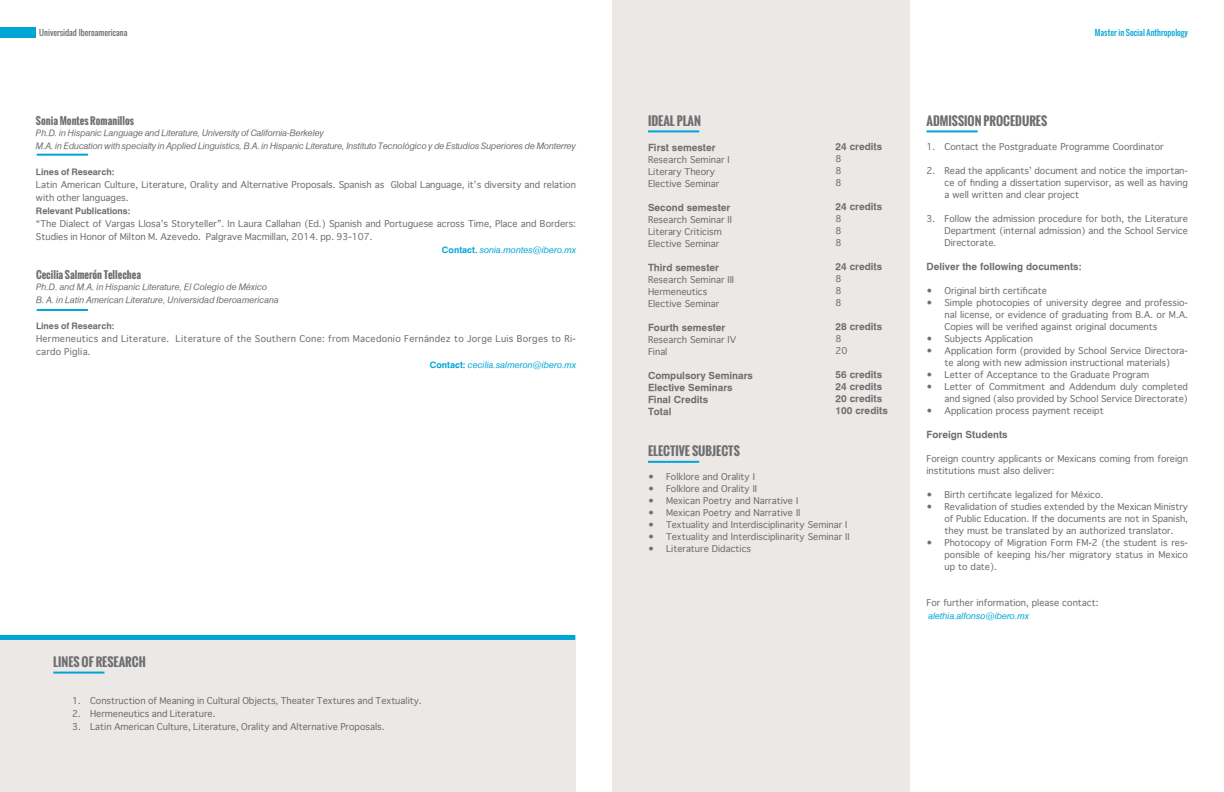
<style>
.page{position:relative;width:1224px;height:792px;background:#fff}
.page>*{position:absolute;margin:0;border:0;box-sizing:border-box;transform-origin:0 0}
.t1{font:700 12px "Oswald";color:#6d6e71}
.t2{font:700 10px/12px "Geneva";color:#6d6e71}
.t3{font:700 10px "Oswald";color:#6d6e71}
.t4{font:9px/12px "Geneva";color:#6d6e71;text-align:justify}
.t5{font:italic 9px/13px "Geneva";letter-spacing:-.01em;color:#6d6e71}
.t6{font:9px "Geneva";letter-spacing:.03em;color:#6d6e71}
.t7{font:italic 9px "Geneva";color:#00a5d6}
.t8{font:700 9px "Geneva";color:#6d6e71}
.t9{font:8px "Oswald";color:#00a5d6}
.t10{font:8px "Oswald";color:#6d6e71}
.s1{font-weight:700;font-style:normal}
</style>
<div class="page">
<div style="left:0;top:27px;width:36px;height:11px;background:#00a5d6"></div>
<div style="left:612px;top:0;width:297px;height:792px;background:#ebe8e5"></div>
<div style="left:0;top:637px;width:575px;height:155px;background:#ebe8e5"></div>
<hr style="left:37px;top:154px;width:51px;height:2px;background:#00a5d6">
<hr style="left:37px;top:309px;width:51px;height:2px;background:#00a5d6">
<div style="left:0;top:635px;width:575px;height:5px;background:#00a5d6"></div>
<hr style="left:648px;top:130px;width:51px;height:2px;background:#00a5d6">
<hr style="left:927px;top:130px;width:51px;height:2px;background:#00a5d6">
<hr style="left:648px;top:461px;width:51px;height:2px;background:#00a5d6">
<hr style="left:53px;top:672px;width:51px;height:2px;background:#00a5d6">
<p class="t10" style="left:39px;top:29px;width:90px">Universidad Iberoamericana</p>
<p class="t9" style="left:1095px;top:29px;width:95px">Master in Social Anthropology</p>
<p class="t3" style="left:36px;top:116px;width:100px">Sonia Montes Romanillos</p>
<p class="t5" style="left:36px;top:127px;width:541px">Ph.D. in Hispanic Language and Literature, University of California-Berkeley<br>M.A. in Education with specialty in Applied Linguistics, B.A. in Hispanic Literature, Instituto Tecnológico y de Estudios Superiores de Monterrey</p>
<p class="t8" style="left:36px;top:168px;width:80px">Lines of Research:</p>
<p class="t4" style="left:36px;top:179px;width:541px;line-height:13px">Latin American Culture, Literature, Orality and Alternative Proposals. Spanish as Global Language, it’s diversity and relation with other languages.</p>
<p class="t8" style="left:36px;top:207px;width:96px">Relevant Publications:</p>
<p class="t4" style="left:36px;top:218px;width:541px">“The Dialect of Vargas Llosa’s Storyteller”. In Laura Callahan (Ed.) Spanish and Portuguese across Time, Place and Borders:</p>
<p class="t4" style="left:36px;top:230px;width:338px">Studies in Honor of Milton M. Azevedo. Palgrave Macmillan, 2014. pp. 93-107.</p>
<p class="t7" style="left:442px;top:246px;width:136px"><span class="s1">Contact.</span> sonia.montes@ibero.mx</p>
<p class="t3" style="left:36px;top:270px;width:107px">Cecilia Salmerón Tellechea</p>
<p class="t5" style="left:36px;top:281px;width:244px">Ph.D. and M.A. in Hispanic Literature, El Colegio de México<br>B. A. in Latin American Literature, Universidad Iberoamericana</p>
<p class="t8" style="left:36px;top:322px;width:80px">Lines of Research:</p>
<p class="t6" style="left:36px;top:333px;width:541px">Hermeneutics and Literature. Literature of the Southern Cone: from Macedonio Fernández to Jorge Luis Borges to Ri-</p>
<p class="t6" style="left:36px;top:347px;width:56px">cardo Piglia.</p>
<p class="t7" style="left:430px;top:361px;width:148px"><span class="s1">Contact:</span> cecilia.salmeron@ibero.mx</p>
<h1 class="t1" style="left:53px;top:656px;width:94px">LINES OF RESEARCH</h1>
<p class="t4" style="left:72px;top:696px;width:351px">1. Construction of Meaning in Cultural Objects, Theater Textures and Textuality.</p>
<p class="t4" style="left:72px;top:708px;width:145px">2. Hermeneutics and Literature.</p>
<p class="t4" style="left:72px;top:721px;width:314px">3. Latin American Culture, Literature, Orality and Alternative Proposals.</p>
<h1 class="t1" style="left:648px;top:115px;width:55px">IDEAL PLAN</h1>
<p class="t2" style="left:648px;top:142px;width:69px">First semester</p>
<p class="t4" style="left:648px;top:154px;width:83px;text-align:left">Research Seminar I<br>Literary Theory<br>Elective Seminar</p>
<p class="t2" style="left:648px;top:202px;width:84px">Second semester</p>
<p class="t4" style="left:648px;top:214px;width:85px;text-align:left">Research Seminar II<br>Literary Criticism<br>Elective Seminar</p>
<p class="t2" style="left:648px;top:262px;width:73px">Third semester</p>
<p class="t4" style="left:648px;top:274px;width:88px;text-align:left">Research Seminar III<br>Hermeneutics<br>Elective Seminar</p>
<p class="t2" style="left:648px;top:322px;width:79px">Fourth semester</p>
<p class="t4" style="left:648px;top:334px;width:90px">Research Seminar IV<br>Final</p>
<p class="t2" style="left:648px;top:370px;width:107px">Compulsory Seminars<br>Elective Seminars<br>Final Credits<br>Total</p>
<p class="t2" style="left:836px;top:141px;width:48px">24 credits</p>
<p class="t4" style="left:836px;top:153px;width:8px">8<br>8<br>8</p>
<p class="t2" style="left:836px;top:201px;width:48px">24 credits</p>
<p class="t4" style="left:836px;top:213px;width:8px">8<br>8<br>8</p>
<p class="t2" style="left:836px;top:261px;width:48px">24 credits</p>
<p class="t4" style="left:836px;top:273px;width:8px">8<br>8<br>8</p>
<p class="t2" style="left:836px;top:321px;width:48px">28 credits</p>
<p class="t4" style="left:836px;top:333px;width:14px">8<br>20</p>
<p class="t2" style="left:836px;top:369px;width:54px">56 credits<br>24 credits<br>20 credits<br>100 credits</p>
<h1 class="t1" style="left:648px;top:446px;width:93px">ELECTIVE SUBJECTS</h1>
<p class="t4" style="left:648px;top:472px;width:108px">• Folklore and Orality I</p>
<p class="t4" style="left:648px;top:484px;width:111px">• Folklore and Orality II</p>
<p class="t4" style="left:648px;top:496px;width:152px">• Mexican Poetry and Narrative I</p>
<p class="t4" style="left:648px;top:508px;width:154px">• Mexican Poetry and Narrative II</p>
<p class="t4" style="left:648px;top:520px;width:201px">• Textuality and Interdisciplinarity Seminar I</p>
<p class="t4" style="left:648px;top:532px;width:203px">• Textuality and Interdisciplinarity Seminar II</p>
<p class="t4" style="left:648px;top:544px;width:105px">• Literature Didactics</p>
<h1 class="t1" style="left:927px;top:115px;width:122px">ADMISSION PROCEDURES</h1>
<p class="t4" style="left:927px;top:141px;width:239px">1. Contact the Postgraduate Programme Coordinator</p>
<p class="t4" style="left:945px;top:165px;width:245px;text-indent:-18px">2. Read the applicants’ document and notice the importan&shy;ce of finding a dissertation supervisor, as well as having a well written and clear project</p>
<p class="t4" style="left:945px;top:213px;width:245px;text-indent:-18px">3. Follow the admission procedure for both, the Literature Department (internal admission) and the School Service Directorate.</p>
<p class="t2" style="left:927px;top:261px;width:157px">Deliver the following documents:</p>
<p class="t4" style="left:927px;top:285px;width:122px">• Original birth certificate</p>
<p class="t4" style="left:945px;top:297px;width:245px;text-indent:-18px">• Simple photocopies of university degree and professio&shy;nal license, or evidence of graduating from B.A. or M.A.<br>Copies will be verified against original documents</p>
<p class="t4" style="left:927px;top:333px;width:108px">• Subjects Application</p>
<p class="t4" style="left:927px;top:345px;width:263px;text-align:center">• Application form (provided by School Service Directora&shy;te along with new admission instructional materials)</p>
<p class="t4" style="left:927px;top:369px;width:224px">• Letter of Acceptance to the Graduate Program</p>
<p class="t4" style="left:927px;top:381px;width:263px;text-align:right">• Letter of Commitment and Addendum duly completed and signed (also provided by School Service Directorate)</p>
<p class="t4" style="left:927px;top:405px;width:179px">• Application process payment receipt</p>
<p class="t2" style="left:927px;top:429px;width:83px">Foreign Students</p>
<p class="t4" style="left:927px;top:453px;width:263px">Foreign country applicants or Mexicans coming from foreign institutions must also deliver:</p>
<p class="t4" style="left:927px;top:489px;width:178px">• Birth certificate legalized for México.</p>
<p class="t4" style="left:945px;top:501px;width:245px;text-indent:-18px">• Revalidation of studies extended by the Mexican Ministry of Public Education. If the documents are not in Spanish, they must be translated by an authorized translator.</p>
<p class="t4" style="left:945px;top:537px;width:245px;text-indent:-18px">• Photocopy of Migration Form FM-2 (the student is res&shy;ponsible of keeping his/her migratory status in Mexico up to date).</p>
<p class="t4" style="left:927px;top:597px;width:174px">For further information, please contact:</p>
<p class="t7" style="left:928px;top:612px;width:102px">alethia.alfonso@ibero.mx</p>
</div>
